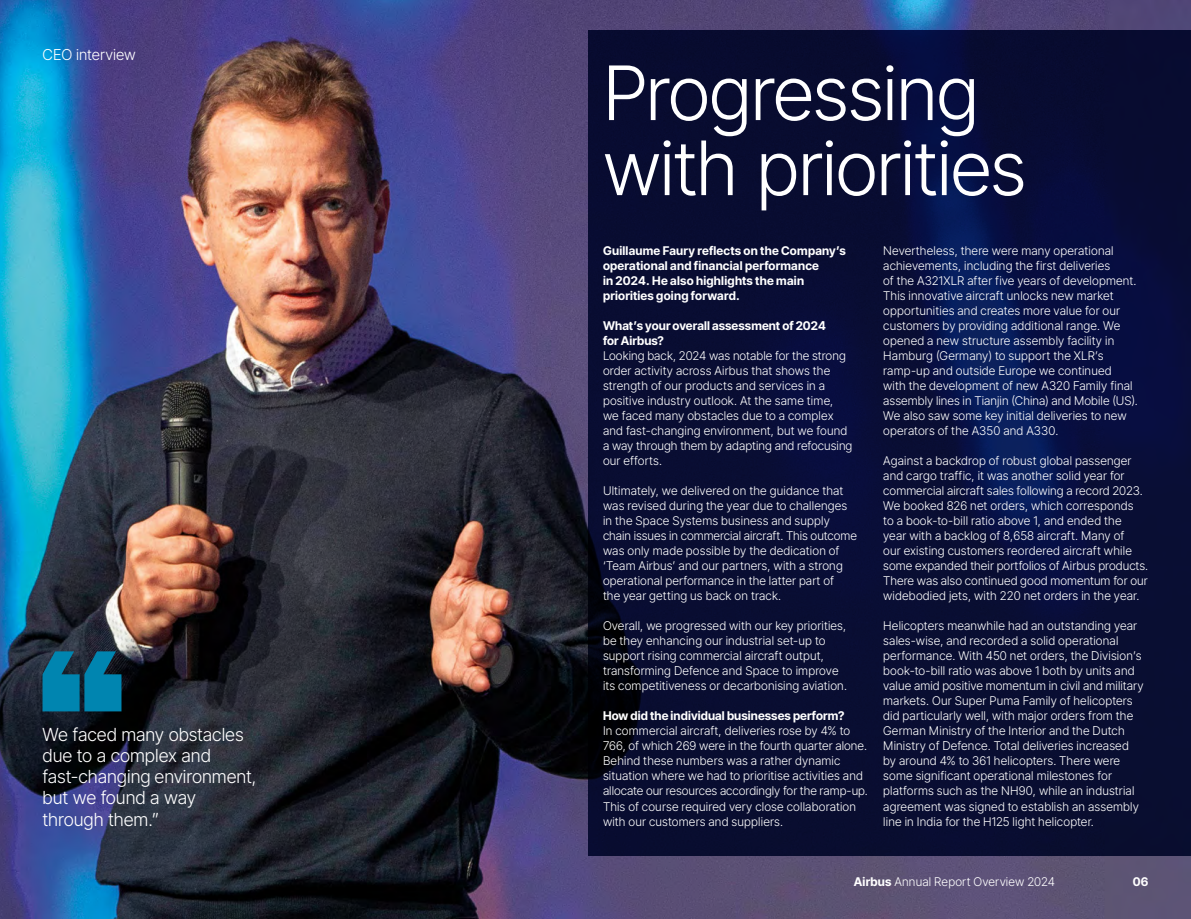
<style>
.page{position:relative;width:1191px;height:919px;background:#fff}
.page>*{position:absolute;margin:0;border:0;box-sizing:border-box;transform-origin:0 0}
.t1{font:300 75px/75px "Inter Tight";letter-spacing:-.015em;color:#fff}
.t2{font:300 18px/21px "Inter Tight";letter-spacing:-.005em;color:#fff}
.t3{font:300 15px "Inter Tight";letter-spacing:.005em;color:#fff}
.t4{font:300 12px/15px "Inter Tight";letter-spacing:.01em;color:#fff}
.t5{font:700 12px/15px "Inter Tight";letter-spacing:.015em;color:#fff}
.s1{font-weight:700}
</style>
<div class="page">
<img style="left:0;top:0;width:1191px;height:918px">
<svg style="left:588px;top:30px;width:603px;height:825px;background:#080d35"></svg>
<svg style="left:43px;top:651px;width:78px;height:60px;background:#076d91"></svg>
<p class="t3" style="left:43px;top:44px;width:95px">CEO interview</p>
<h2 class="t2" style="left:43px;top:724px;width:215px">We faced many obstacles due to a complex and fast-changing environment, but we found a way through them.”</h2>
<h1 class="t1" style="left:603px;top:54px;width:425px">Progressing with priorities</h1>
<p class="t5" style="left:603px;top:243px;width:244px">Guillaume Faury reflects on the Company’s operational and financial performance<br>in 2024. He also highlights the main priorities going forward.</p>
<p class="t5" style="left:603px;top:318px;width:224px">What’s your overall assessment of 2024 for Airbus?</p>
<p class="t4" style="left:603px;top:348px;width:251px">Looking back, 2024 was notable for the strong order activity across Airbus that shows the strength of our products and services in a positive industry outlook. At the same time,<br>we faced many obstacles due to a complex and fast-changing environment, but we found a way through them by adapting and refocusing our efforts.</p>
<p class="t4" style="left:603px;top:483px;width:255px">Ultimately, we delivered on the guidance that was revised during the year due to challenges in the Space Systems business and supply chain issues in commercial aircraft. This outcome was only made possible by the dedication of ‘Team Airbus’ and our partners, with a strong operational performance in the latter part of<br>the year getting us back on track.</p>
<p class="t4" style="left:603px;top:618px;width:245px">Overall, we progressed with our key priorities, be they enhancing our industrial set-up to support rising commercial aircraft output, transforming Defence and Space to improve its competitiveness or decarbonising aviation.</p>
<p class="t5" style="left:603px;top:708px;width:243px">How did the individual businesses perform?</p>
<p class="t4" style="left:603px;top:723px;width:266px">In commercial aircraft, deliveries rose by 4% to 766, of which 269 were in the fourth quarter alone.<br>Behind these numbers was a rather dynamic situation where we had to prioritise activities and allocate our resources accordingly for the ramp-up.<br>This of course required very close collaboration with our customers and suppliers.</p>
<p class="t4" style="left:883px;top:243px;width:256px">Nevertheless, there were many operational achievements, including the first deliveries<br>of the A321XLR after five years of development.<br>This innovative aircraft unlocks new market opportunities and creates more value for our customers by providing additional range. We opened a new structure assembly facility in Hamburg (Germany) to support the XLR’s ramp-up and outside Europe we continued<br>with the development of new A320 Family final assembly lines in Tianjin (China) and Mobile (US).<br>We also saw some key initial deliveries to new operators of the A350 and A330.</p>
<p class="t4" style="left:883px;top:453px;width:266px">Against a backdrop of robust global passenger and cargo traffic, it was another solid year for commercial aircraft sales following a record 2023.<br>We booked 826 net orders, which corresponds<br>to a book-to-bill ratio above 1, and ended the<br>year with a backlog of 8,658 aircraft. Many of<br>our existing customers reordered aircraft while some expanded their portfolios of Airbus products.<br>There was also continued good momentum for our widebodied jets, with 220 net orders in the year.</p>
<p class="t4" style="left:883px;top:618px;width:262px">Helicopters meanwhile had an outstanding year sales-wise, and recorded a solid operational performance. With 450 net orders, the Division’s book-to-bill ratio was above 1 both by units and value amid positive momentum in civil and military markets. Our Super Puma Family of helicopters did particularly well, with major orders from the German Ministry of the Interior and the Dutch Ministry of Defence. Total deliveries increased by around 4% to 361 helicopters. There were some significant operational milestones for platforms such as the NH90, while an industrial agreement was signed to establish an assembly line in India for the H125 light helicopter.</p>
<p class="t4" style="left:854px;top:873px;width:203px"><span class="s1">Airbus</span> Annual Report Overview 2024</p>
<p class="t5" style="left:1132px;top:873px;width:17px">06</p>
</div>
